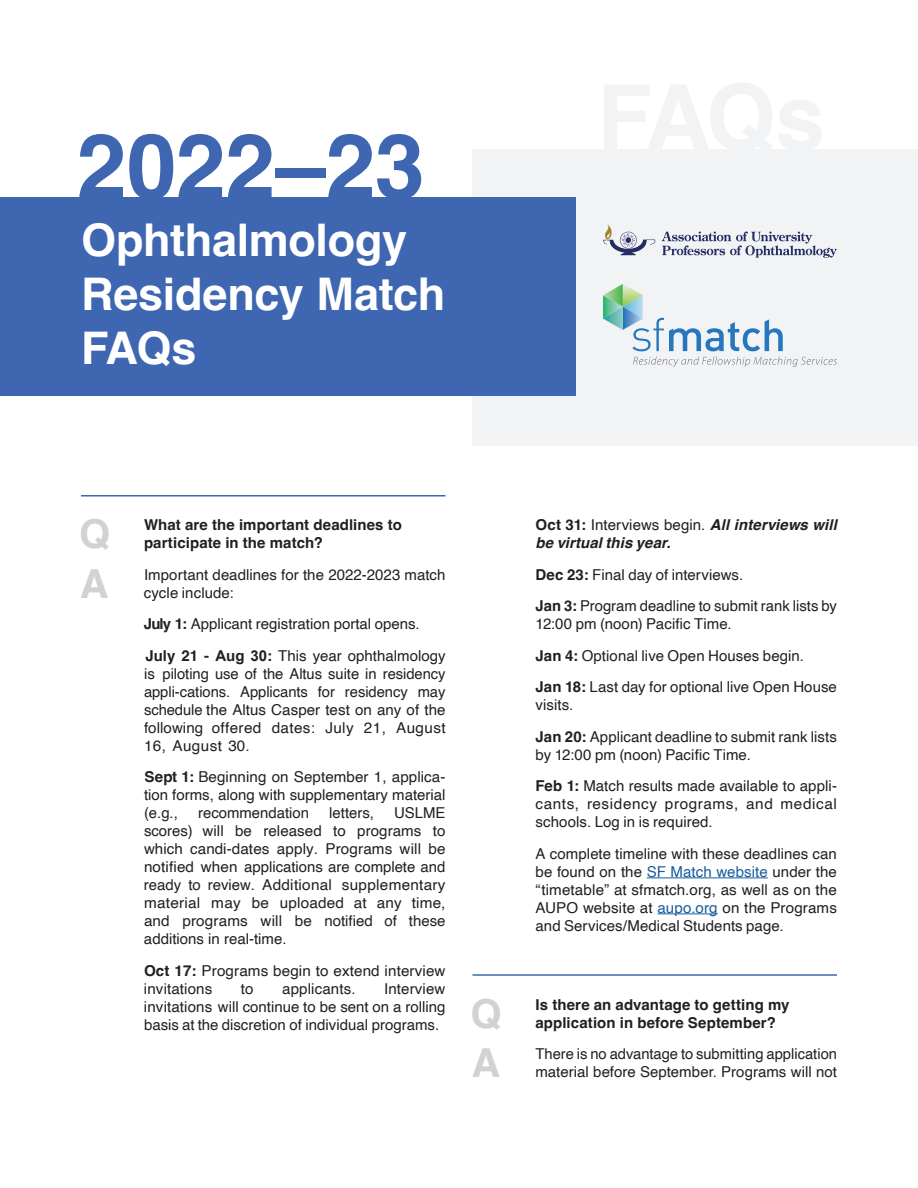
<style>
.page{position:relative;width:918px;height:1188px;background:#fff}
.page>*{position:absolute;margin:0;border:0;box-sizing:border-box;transform-origin:0 0}
.t1{font:700 90px "Helvetica";letter-spacing:-.005em;color:#3e66b1}
.t2{font:700 45px/54px "Helvetica";letter-spacing:-.005em;color:#fff}
.t3{font:700 40.05px "Helvetica";color:#d1d2d4}
.t4{font:15px/18px "Helvetica";color:#231f20}
.t5{font:700 15px/18px "Helvetica";letter-spacing:.005em;color:#231f20}
.t6{font:15px/18px "Helvetica";letter-spacing:.035em;color:#231f20}
.t7{font:italic 700 15px/18px "Helvetica";letter-spacing:.005em;color:#231f20}
.s1{font-weight:700}
.s2{font-family:"Arial";font-weight:700}
.s3{font-family:"Arial"}
.s4{font-style:normal}
.s5{font-weight:400;font-style:normal}
.s6{color:#175d9e}
</style>
<div class="page">
<div style="left:472px;top:149px;width:446px;height:297px;background:#f2f3f4"></div>
<div style="left:0;top:198px;width:576px;height:198px;background:#3e66b1"></div>
<hr style="left:81px;top:495px;width:365px;height:1px;background:#3e66b1">
<hr style="left:647px;top:878px;width:121px;height:1px;background:#175d9e">
<hr style="left:657px;top:914px;width:61px;height:1px;background:#175d9e">
<hr style="left:472px;top:974px;width:365px;height:2px;background:#3e66b1">
<svg style="left:662px;top:231px;width:175px;height:27px"></svg>
<svg style="left:603px;top:225px;width:52px;height:30px"></svg>
<svg style="left:603px;top:284px;width:234px;height:83px"></svg>
<h1 class="t1" style="left:77px;top:111px;width:350px">2022–23</h1>
<h2 class="t2" style="left:81px;top:218px;width:366px">Ophthalmology<br>Residency Match<br>FAQs</h2>
<h3 class="t3" style="left:79px;top:510px;width:33px">Q</h3>
<p class="t5" style="left:144px;top:518px;width:259px">What are the important deadlines to participate in the match?</p>
<h3 class="t3" style="left:80px;top:559px;width:30px">A</h3>
<p class="t4" style="left:144px;top:566px;width:303px">Important deadlines for the 2022-2023 match cycle include:</p>
<p class="t4" style="left:144px;top:609px;width:303px;line-height:31.5px"><span class="s1">July 1:</span> Applicant registration portal opens.<br><span class="s1">July 21 -</span> <span class="s2">Aug 30</span><span class="s1">:</span> This year ophthalmology</p>
<p class="t4" style="left:144px;top:665px;width:303px;text-align:justify">is piloting use of the Altus suite in residency appli-cations. Applicants for residency may schedule the Altus Casper test on any of the following offered dates: July 21, August 16, August 30<span class="s3">.</span></p>
<p class="t4" style="left:144px;top:768px;width:303px;text-align:justify"><span class="s1">Sept 1:</span> Beginning on September 1, applica&shy;tion forms, along with supplementary material (e.g.,</p>
<p class="t4" style="left:144px;top:804px;width:303px;text-align:justify;text-indent:250px">USLME scores) will be released to programs to which candi-dates apply. Programs will be notified when applications are complete and ready to review. Additional supplementary material may be uploaded at any time, and programs will be notified of these additions in real-time.</p>
<p class="t4" style="left:144px;top:962px;width:303px"><span class="s1">Oct 17:</span> Programs begin to extend interview invitations</p>
<p class="t4" style="left:198px;top:804px;width:112px">recommendation</p>
<p class="t4" style="left:329px;top:804px;width:46px">letters,</p>
<p class="t4" style="left:144px;top:980px;width:303px;text-align:justify;text-indent:240px">Interview invitations will continue to be sent on a rolling basis at the discretion of individual programs.</p>
<p class="t4" style="left:241px;top:980px;width:14px">to</p>
<p class="t4" style="left:282px;top:980px;width:75px">applicants.</p>
<p class="t7" style="left:535px;top:518px;width:303px"><span class="s4">Oct 31:</span> <span class="s5">Interviews begin.</span> All interviews will be virtual this year.</p>
<p class="t4" style="left:535px;top:559px;width:303px;line-height:31.5px"><span class="s1">Dec 23:</span> Final day of interviews.<br><span class="s1">Jan 3:</span> Program deadline to submit rank lists by</p>
<p class="t4" style="left:536px;top:609px;width:303px;line-height:31.5px">12:00 pm (noon) Pacific Time.<br><span class="s1">Jan 4:</span> Optional live Open Houses begin.<br><span class="s1">Jan 18:</span> Last day for optional live Open House</p>
<p class="t4" style="left:536px;top:690px;width:303px;line-height:31.5px">visits.<br><span class="s1">Jan 20:</span> Applicant deadline to submit rank lists</p>
<p class="t4" style="left:536px;top:739px;width:303px;line-height:31.5px">by 12:00 pm (noon) Pacific Time.<br><span class="s1">Feb 1:</span> Match results made available to appli-</p>
<p class="t6" style="left:536px;top:795px;width:303px">cants, residency programs, and medical schools. Log in is required.</p>
<p class="t4" style="left:536px;top:845px;width:303px;text-align:justify">A complete timeline with these deadlines can be found on the <span class="s6">SF Match website</span> under the “timetable” at sfmatch.org, as well as on the AUPO website at <span class="s6">aupo.org</span> on the Programs and Services/Medical Students page.</p>
<h3 class="t3" style="left:471px;top:989px;width:33px">Q</h3>
<p class="t5" style="left:536px;top:997px;width:255px">Is there an advantage to getting my application in before September?</p>
<h3 class="t3" style="left:471px;top:1038px;width:30px">A</h3>
<p class="t4" style="left:535px;top:1045px;width:303px">There is no advantage to submitting application material before September. Programs will not</p>
</div>
